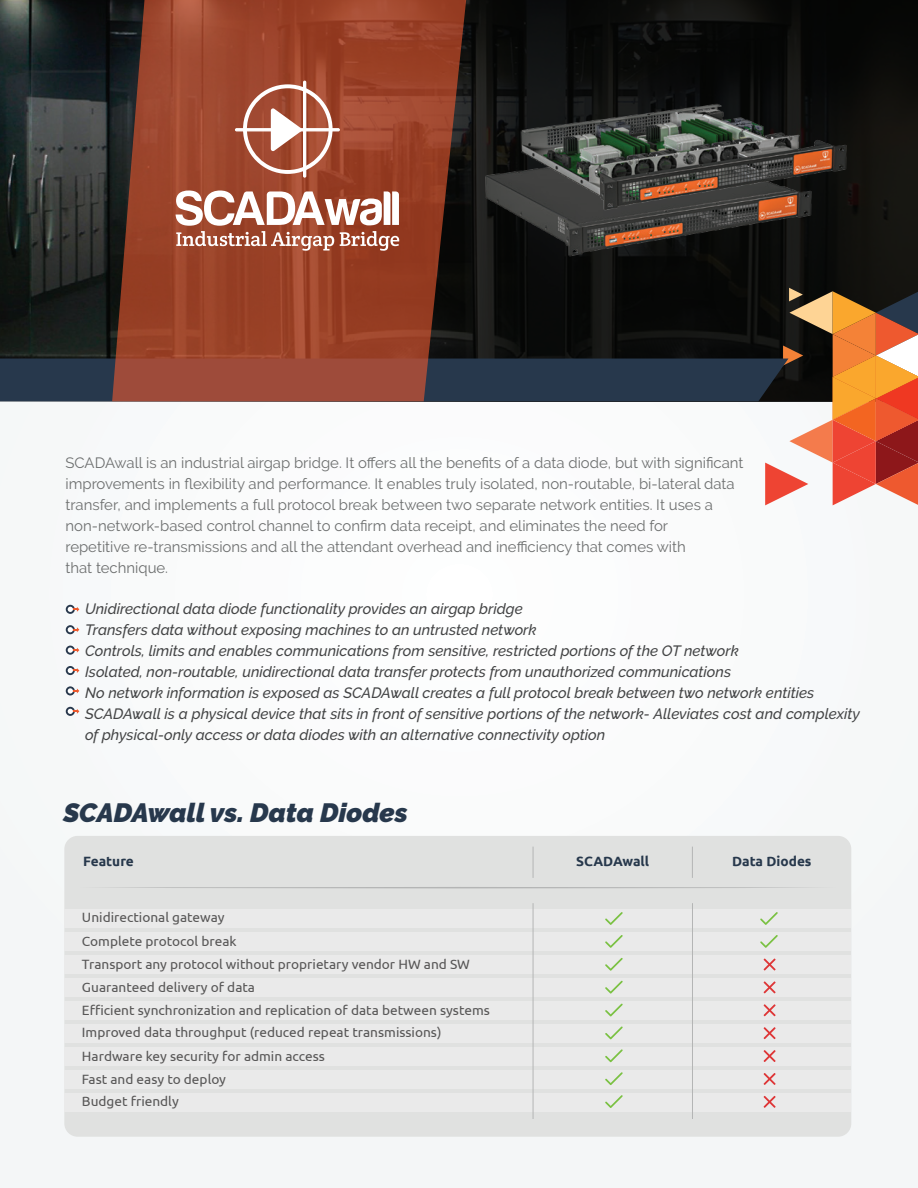
<style>
.page{position:relative;width:918px;height:1188px;background:#f9fafa}
.page>*{position:absolute;margin:0;border:0;box-sizing:border-box;transform-origin:0 0}
.t1{font:italic 900 26.4px "Raleway";letter-spacing:-.005em;color:#27384c}
.t2{font:italic 500 15px/20.9px "Raleway";color:#434445}
.t3{font:15px/20.9px "Raleway";color:#6d6f6f}
.t4{font:13.5px/22.8px "Ubuntu";color:#575656}
.t5{font:700 13.5px "Ubuntu";color:#27384c}
</style>
<div class="page">
<svg style="left:0;top:0;width:918px;height:288px;background:#151716"></svg>
<svg style="left:0;top:288px;width:918px;height:217px"></svg>
<svg style="left:112px;top:0;width:354px;height:401px;background:#8a3e29"></svg>
<hr style="left:235px;top:128px;width:105px;height:3px;background:#fff;border-radius:2px">
<hr style="left:303px;top:81px;width:3px;height:97px;background:#fff;border-radius:2px">
<svg style="left:243px;top:84px;width:90px;height:90px"></svg>
<svg style="left:176px;top:191px;width:223px;height:60px"></svg>
<svg style="left:66px;top:605px;width:9px;height:9px"></svg>
<svg style="left:68px;top:607px;width:11px;height:5px"></svg>
<svg style="left:66px;top:625px;width:9px;height:9px"></svg>
<svg style="left:68px;top:627px;width:11px;height:5px"></svg>
<svg style="left:66px;top:646px;width:9px;height:9px"></svg>
<svg style="left:68px;top:648px;width:11px;height:5px"></svg>
<svg style="left:66px;top:666px;width:9px;height:9px"></svg>
<svg style="left:68px;top:668px;width:11px;height:5px"></svg>
<svg style="left:66px;top:686px;width:9px;height:9px"></svg>
<svg style="left:68px;top:688px;width:11px;height:6px"></svg>
<svg style="left:66px;top:707px;width:9px;height:9px"></svg>
<svg style="left:68px;top:709px;width:11px;height:5px"></svg>
<img style="left:483px;top:148px;width:331px;height:108px">
<img style="left:518px;top:101px;width:331px;height:109px">
<div style="left:64px;top:836px;width:787px;height:301px;background:#e0e1e0;border-radius:13px"></div>
<div style="left:64px;top:910px;width:787px;height:18px;background:#eaeaea"></div>
<div style="left:64px;top:933px;width:787px;height:18px;background:#eaeaea"></div>
<div style="left:64px;top:956px;width:787px;height:18px;background:#eaeaea"></div>
<svg style="left:110px;top:887px;width:697px;height:1px"></svg>
<hr style="left:533px;top:847px;width:1px;height:31px;background:#b4b5b5">
<hr style="left:692px;top:847px;width:1px;height:31px;background:#b4b5b5">
<div style="left:64px;top:978px;width:787px;height:19px;background:#eaeaea"></div>
<div style="left:64px;top:1001px;width:787px;height:19px;background:#eaeaea"></div>
<div style="left:64px;top:1024px;width:787px;height:19px;background:#eaeaea"></div>
<div style="left:64px;top:1047px;width:787px;height:19px;background:#eaeaea"></div>
<div style="left:64px;top:1070px;width:787px;height:19px;background:#eaeaea"></div>
<div style="left:64px;top:1093px;width:787px;height:19px;background:#eaeaea"></div>
<hr style="left:533px;top:903px;width:1px;height:216px;background:#b4b5b5">
<hr style="left:692px;top:903px;width:1px;height:216px;background:#b4b5b5">
<svg style="left:605px;top:912px;width:18px;height:13px"></svg>
<svg style="left:605px;top:935px;width:18px;height:13px"></svg>
<svg style="left:605px;top:958px;width:18px;height:13px"></svg>
<svg style="left:605px;top:981px;width:18px;height:13px"></svg>
<svg style="left:605px;top:1004px;width:18px;height:13px"></svg>
<svg style="left:605px;top:1026px;width:18px;height:13px"></svg>
<svg style="left:605px;top:1049px;width:18px;height:13px"></svg>
<svg style="left:605px;top:1072px;width:18px;height:13px"></svg>
<svg style="left:605px;top:1095px;width:18px;height:13px"></svg>
<svg style="left:760px;top:912px;width:18px;height:13px"></svg>
<svg style="left:760px;top:935px;width:18px;height:13px"></svg>
<svg style="left:764px;top:959px;width:12px;height:11px"></svg>
<svg style="left:764px;top:981px;width:12px;height:12px"></svg>
<svg style="left:764px;top:1004px;width:12px;height:12px"></svg>
<svg style="left:764px;top:1027px;width:12px;height:12px"></svg>
<svg style="left:764px;top:1050px;width:12px;height:12px"></svg>
<svg style="left:764px;top:1073px;width:12px;height:12px"></svg>
<svg style="left:764px;top:1096px;width:12px;height:12px"></svg>
<p class="t3" style="left:66px;top:452px;width:680px">SCADAwall is an industrial airgap bridge. It offers all the benefits of a data diode, but with significant improvements in flexibility and performance. It enables truly isolated, non-routable, bi-lateral data transfer, and implements a full protocol break between two separate network entities. It uses a non-network-based control channel to confirm data receipt, and eliminates the need for<br>repetitive re-transmissions and all the attendant overhead and inefficiency that comes with<br>that technique.</p>
<p class="t2" style="left:85px;top:599px;width:776px">Unidirectional data diode functionality provides an airgap bridge<br>Transfers data without exposing machines to an untrusted network<br>Controls, limits and enables communications from sensitive, restricted portions of the OT network<br>Isolated, non-routable, unidirectional data transfer protects from unauthorized communications<br>No network information is exposed as SCADAwall creates a full protocol break between two network entities SCADAwall is a physical device that sits in front of sensitive portions of the network- Alleviates cost and complexity of physical-only access or data diodes with an alternative connectivity option</p>
<h1 class="t1" style="left:63px;top:797px;width:346px">SCADAwall vs. Data Diodes</h1>
<p class="t5" style="left:83px;top:853px;width:52px">Feature</p>
<p class="t5" style="left:576px;top:853px;width:74px">SCADAwall</p>
<p class="t5" style="left:732px;top:853px;width:81px">Data Diodes</p>
<p class="t4" style="left:82px;top:906px;width:144px">Unidirectional gateway</p>
<p class="t4" style="left:82px;top:929px;width:409px">Complete protocol break<br>Transport any protocol without proprietary vendor HW and SW Guaranteed delivery of data<br>Efficient synchronization and replication of data between systems Improved data throughput (reduced repeat transmissions)</p>
<p class="t4" style="left:82px;top:1044px;width:245px;line-height:23.4px">Hardware key security for admin access<br>Fast and easy to deploy</p>
<p class="t4" style="left:82px;top:1089px;width:98px">Budget friendly</p>
</div>
